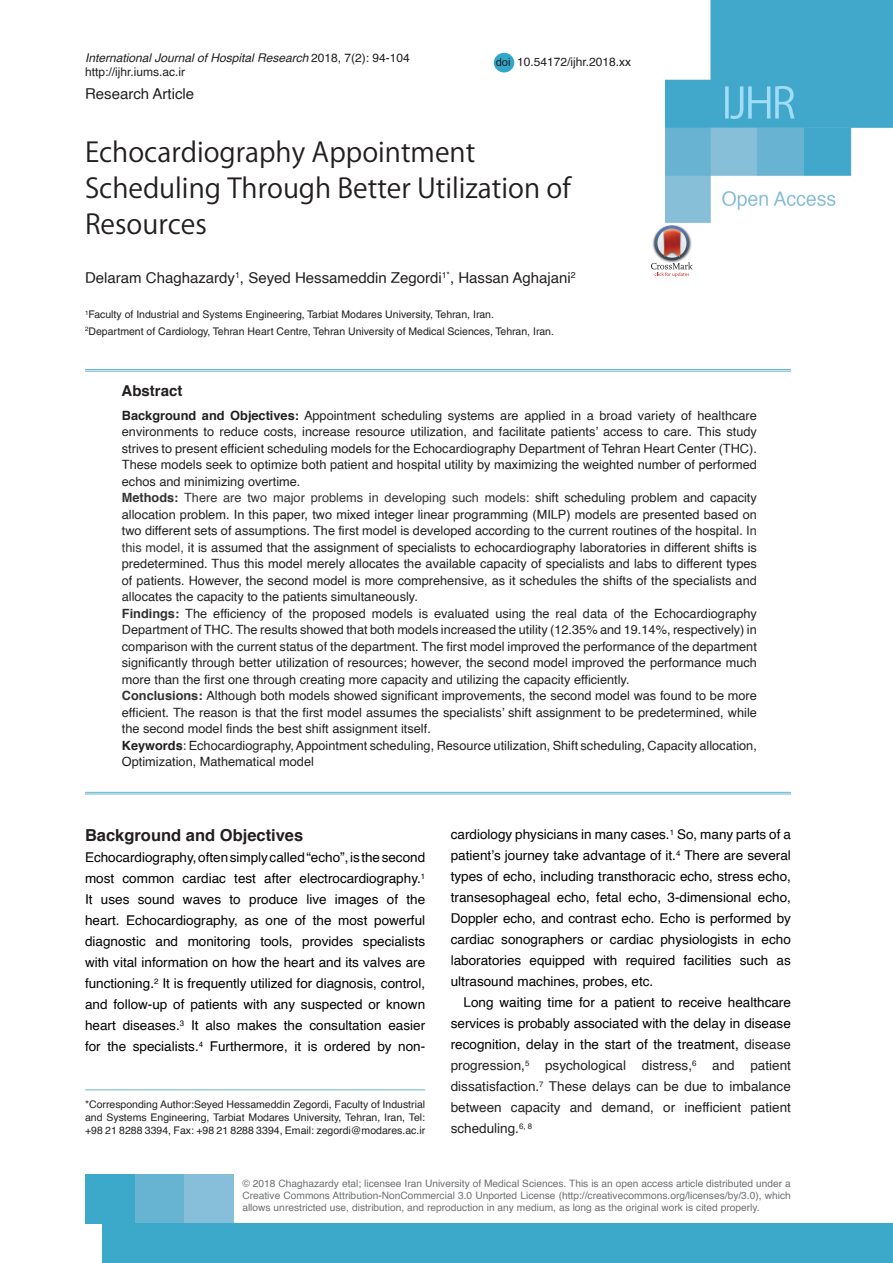
<style>
.page{position:relative;width:893px;height:1263px;background:#fff}
.page>*{position:absolute;margin:0;border:0;box-sizing:border-box;transform-origin:0 0}
.t1{font:27px/36px "Koz Go Pr 6 N";color:#231f20}
.t2{font:700 16.5px "Helvetica";color:#231f20}
.t3{font:15px "Helvetica";color:#231f20}
.t4{font:700 15px "Helvetica";color:#231f20}
.t5{font:13.5px/21px "Helvetica";color:#000;text-align:justify}
.t6{font:13.5px/21px "Helvetica";color:#231f20;text-align:justify}
.t7{font:12.75px/16.5px "Helvetica";color:#231f20;text-align:justify}
.t8{font:italic 12px "Helvetica";color:#231f20}
.t9{font:12px "Helvetica";color:#231f20}
.t10{font:11.25px "Arial";color:#231f20}
.t11{font:10.5px/12.6px "Helvetica";color:#231f20;text-align:justify}
.t12{font:10.5px "Helvetica CE";color:#221e1f}
.t13{font:10.2px/12.3px "Helvetica";color:#6d6f72;text-align:justify}
.s1{font-style:normal}
.s2{font-weight:700}
.s3{font-weight:700;color:#333}
.s4{color:#333}
.s5{color:#000}
</style>
<div class="page">
<div style="left:85px;top:1174px;width:50px;height:50px;background:#3ca9cb"></div>
<div style="left:135px;top:1174px;width:49px;height:50px;background:#67b4d2"></div>
<div style="left:184px;top:1174px;width:50px;height:50px;background:#87bfda"></div>
<div style="left:102px;top:1224px;width:791px;height:39px;background:#3ca9cb"></div>
<hr style="left:85px;top:1089px;width:340px;height:1px;background:#67b4d2">
<hr style="left:85px;top:792px;width:706px;height:1px;background:#67b4d2">
<hr style="left:85px;top:794px;width:706px;height:1px;background:#67b4d2">
<hr style="left:85px;top:369px;width:706px;height:1px;background:#67b4d2">
<hr style="left:85px;top:371px;width:706px;height:1px;background:#67b4d2">
<img style="left:665px;top:225px;width:14px;height:1px">
<svg style="left:651px;top:226px;width:42px;height:51px"></svg>
<div style="left:494px;top:53px;width:20px;height:19px;background:#31a7ca;border-radius:50%"></div>
<img style="left:665px;top:0;width:228px;height:222px">
<p class="t8" style="left:85px;top:48px;width:326px">International Journal of Hospital Research <span class="s1">2018, 7(2): 94-104</span></p>
<p class="t9" style="left:85px;top:63px;width:102px">http://ijhr.iums.ac.ir</p>
<p class="t3" style="left:85px;top:83px;width:111px">Research Article</p>
<p class="t10" style="left:496px;top:55px;width:17px">doi</p>
<p class="t9" style="left:517px;top:53px;width:116px">10.54172/ijhr.2018.xx</p>
<p class="t1" style="left:85px;top:135px;width:487px">Echocardiography Appointment<br>Scheduling Through Better Utilization of<br>Resources</p>
<p class="t3" style="left:85px;top:266px;width:492px">Delaram Chaghazardy<sup>1</sup>, Seyed Hessameddin Zegordi<sup>1*</sup>, Hassan Aghajani<sup>2</sup></p>
<p class="t12" style="left:85px;top:308px;width:410px"><sup>1</sup>Faculty of Industrial and Systems Engineering, Tarbiat Modares University, Tehran, Iran.</p>
<p class="t12" style="left:85px;top:325px;width:470px"><sup>2</sup>Department of Cardiology, Tehran Heart Centre, Tehran University of Medical Sciences, Tehran, Iran.</p>
<p class="t4" style="left:122px;top:381px;width:62px">Abstract</p>
<p class="t7" style="left:122px;top:407px;width:636px"><span class="s2">Background and Objectives:</span> Appointment scheduling systems are applied in a broad variety of healthcare environments to reduce costs, increase resource utilization, and facilitate patients’ access to care. This study strives to present efficient scheduling models for the Echocardiography Department of Tehran Heart Center (THC).<br>These models seek to optimize both patient and hospital utility by maximizing the weighted number of performed echos and minimizing overtime.</p>
<p class="t7" style="left:122px;top:490px;width:636px"><span class="s3">Methods:</span> <span class="s4">There are two major problems in developing such models:</span> shift scheduling problem and capacity allocation problem. In this paper, two mixed integer linear programming (MILP) models are presented based on two different sets of assumptions. The first model is developed according to the current routines of the hospital. <span class="s4">In this model,</span> it is assumed that the assignment of specialists to echocardiography laboratories in different shifts is predetermined. Thus this model merely allocates the available capacity of specialists and labs to different types of patients. However, the second model is more comprehensive, as it schedules the shifts of the specialists and allocates the capacity to the patients simultaneously.</p>
<p class="t7" style="left:122px;top:605px;width:636px"><span class="s3">Findings:</span> The efficiency of the proposed models is evaluated using the real data of the Echocardiography Department of THC. The results showed that both models increased the utility (12.35% and 19.14%, respectively) in comparison with the current status of the department. The first model improved the performance of the department significantly through better utilization of resources; however, the second model improved the performance much more than the first one through creating more capacity and utilizing the capacity efficiently.</p>
<p class="t7" style="left:122px;top:688px;width:636px"><span class="s3">Conclusions:</span> Although both models showed significant improvements, the second model was found to be more efficient. The reason is that the first model assumes the specialists’ shift assignment to be predetermined, while the second model finds the best shift assignment itself.</p>
<p class="t7" style="left:122px;top:737px;width:636px"><span class="s2">Keywords</span>: Echocardiography, Appointment scheduling, Resource utilization, Shift scheduling, Capacity allocation,<br>Optimization, Mathematical model</p>
<p class="t2" style="left:85px;top:825px;width:220px">Background and Objectives</p>
<p class="t5" style="left:85px;top:847px;width:342px">Echocardiography, often simply called “echo”, is the second most common cardiac test after electrocardiography.<sup>1<br></sup>It uses sound waves to produce live images of the heart. Echocardiography, as one of the most powerful diagnostic and monitoring tools, provides specialists with vital information on how the heart and its valves are functioning.<sup>2</sup> It is frequently utilized for diagnosis, control, and follow-up of patients with any suspected or known heart diseases.<sup>3</sup> It also makes the consultation easier for the specialists.<sup>4</sup> Furthermore, it is ordered by non-</p>
<p class="t11" style="left:85px;top:1099px;width:342px">*Corresponding Author:Seyed Hessameddin Zegordi, Faculty of Industrial and Systems Engineering, Tarbiat Modares University, Tehran, Iran, Tel: +98 21 8288 3394, Fax: +98 21 8288 3394, Email: zegordi@modares.ac.ir</p>
<p class="t5" style="left:451px;top:824px;width:342px">cardiology physicians in many cases.<sup>1</sup> So, many parts of a patient’s journey take advantage of it.<sup>4</sup> There are several types of echo, including transthoracic echo, stress echo, transesophageal echo, fetal echo, 3-dimensional echo, Doppler echo, and contrast echo. Echo is performed by cardiac sonographers or cardiac physiologists in echo laboratories equipped with required facilities such as ultrasound machines, probes, etc.</p>
<p class="t6" style="left:451px;top:992px;width:342px;text-indent:13px"><span class="s5">Long waiting time for a patient to receive healthcare services is probably associated with the delay in disease recognition, delay in the start of the treatment,</span> disease progression,<sup>5</sup> psychological distress,<sup>6</sup> and patient dissatisfaction.<sup>7</sup> These delays can be due to imbalance between capacity and demand, or inefficient patient scheduling.<sup>6,</sup> <sup>8</sup></p>
<p class="t13" style="left:242px;top:1177px;width:550px">© 2018 Chaghazardy etal; licensee Iran University of Medical Sciences. This is an open access article distributed under a Creative Commons Attribution-NonCommercial 3.0 Unported License (http://creativecommons.org/licenses/by/3.0), which allows unrestricted use, distribution, and reproduction in any medium, as long as the original work is cited properly.</p>
</div>
